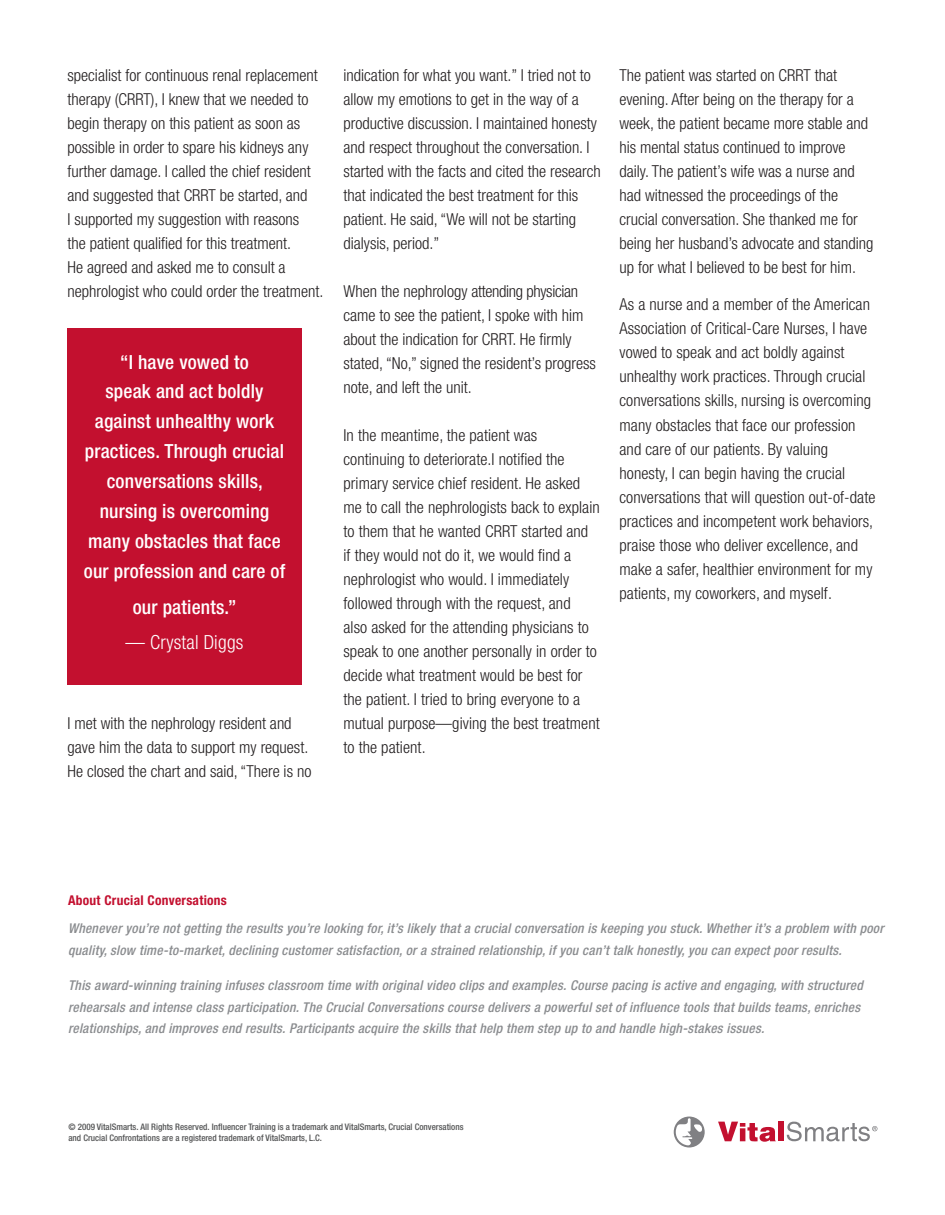
<style>
.page{position:relative;width:945px;height:1215px;background:#fff}
.page>*{position:absolute;margin:0;border:0;box-sizing:border-box;transform-origin:0 0}
.t1{font:500 condensed 19.5px/30px "Helvetica Neue";letter-spacing:.01em;color:#fff;text-align:center}
.t2{font:300 condensed 19.5px "Helvetica Neue";letter-spacing:.01em;color:#fff}
.t3{font:300 condensed 16.5px/24px "Helvetica Neue";color:#231f20}
.t4{font:italic 500 condensed 13.5px/21.8px "Helvetica Neue";letter-spacing:.02em;color:#8a8c8f}
.t5{font:700 condensed 13.5px "Helvetica Neue";letter-spacing:.02em;color:#c3102f}
.t6{font:500 condensed 9px/10.8px "Helvetica Neue LT Std";color:#525354}
</style>
<div class="page">
<div style="left:68px;top:329px;width:234px;height:356px;background:#c3102f"></div>
<svg style="left:674px;top:1117px;width:31px;height:31px"></svg>
<svg style="left:676px;top:1118px;width:26px;height:27px"></svg>
<svg style="left:718px;top:1122px;width:58px;height:20px"></svg>
<div style="left:778px;top:1122px;width:6px;height:19px;background:#c3102f"></div>
<svg style="left:787px;top:1122px;width:91px;height:19px"></svg>
<p class="t3" style="left:68px;top:63px;width:258px">specialist for continuous renal replacement therapy (CRRT), I knew that we needed to begin therapy on this patient as soon as possible in order to spare his kidneys any further damage. I called the chief resident and suggested that CRRT be started, and<br>I supported my suggestion with reasons<br>the patient qualified for this treatment.<br>He agreed and asked me to consult a nephrologist who could order the treatment.</p>
<p class="t1" style="left:84px;top:346px;width:203px">“I have vowed to<br>speak and act boldly against unhealthy work practices. Through crucial conversations skills, nursing is overcoming many obstacles that face our profession and care of</p>
<p class="t1" style="left:133px;top:592px;width:105px">our patients.”</p>
<p class="t2" style="left:126px;top:631px;width:119px">— Crystal Diggs</p>
<p class="t3" style="left:68px;top:711px;width:245px">I met with the nephrology resident and gave him the data to support my request.<br>He closed the chart and said, “There is no</p>
<p class="t3" style="left:343px;top:63px;width:259px">indication for what you want.” I tried not to allow my emotions to get in the way of a productive discussion. I maintained honesty and respect throughout the conversation. I started with the facts and cited the research that indicated the best treatment for this patient. He said, “We will not be starting dialysis, period.”</p>
<p class="t3" style="left:343px;top:279px;width:254px">When the nephrology attending physician came to see the patient, I spoke with him about the indication for CRRT. He firmly stated, “No,” signed the resident’s progress note, and left the unit.</p>
<p class="t3" style="left:343px;top:423px;width:258px">In the meantime, the patient was continuing to deteriorate.I notified the primary service chief resident. He asked me to call the nephrologists back to explain to them that he wanted CRRT started and<br>if they would not do it, we would find a nephrologist who would. I immediately followed through with the request, and<br>also asked for the attending physicians to speak to one another personally in order to decide what treatment would be best for the patient. I tried to bring everyone to a mutual purpose—giving the best treatment to the patient.</p>
<p class="t3" style="left:619px;top:63px;width:256px">The patient was started on CRRT that evening. After being on the therapy for a week, the patient became more stable and his mental status continued to improve daily. The patient’s wife was a nurse and had witnessed the proceedings of the crucial conversation. She thanked me for being her husband’s advocate and standing up for what I believed to be best for him.</p>
<p class="t3" style="left:619px;top:292px;width:257px">As a nurse and a member of the American Association of Critical-Care Nurses, I have vowed to speak and act boldly against unhealthy work practices. Through crucial conversations skills, nursing is overcoming many obstacles that face our profession and care of our patients. By valuing honesty, I can begin having the crucial conversations that will question out-of-date practices and incompetent work behaviors, praise those who deliver excellence, and make a safer, healthier environment for my patients, my coworkers, and myself.</p>
<p class="t5" style="left:68px;top:892px;width:160px">About Crucial Conversations</p>
<p class="t4" style="left:68px;top:917px;width:817px">Whenever you’re not getting the results you’re looking for, it’s likely that a crucial conversation is keeping you stuck. Whether it’s a problem with poor quality, slow time-to-market, declining customer satisfaction, or a strained relationship, if you can’t talk honestly, you can expect poor results.</p>
<p class="t4" style="left:68px;top:974px;width:796px">This award-winning training infuses classroom time with original video clips and examples. Course pacing is active and engaging, with structured rehearsals and intense class participation. The Crucial Conversations course delivers a powerful set of influence tools that builds teams, enriches relationships, and improves end results. Participants acquire the skills that help them step up to and handle high-stakes issues.</p>
<p class="t6" style="left:68px;top:1121px;width:397px">© 2009 VitalSmarts. All Rights Reserved. Influencer Training is a trademark and VitalSmarts, Crucial Conversations and Crucial Confrontations are a registered trademark of VitalSmarts, L.C.</p>
</div>
